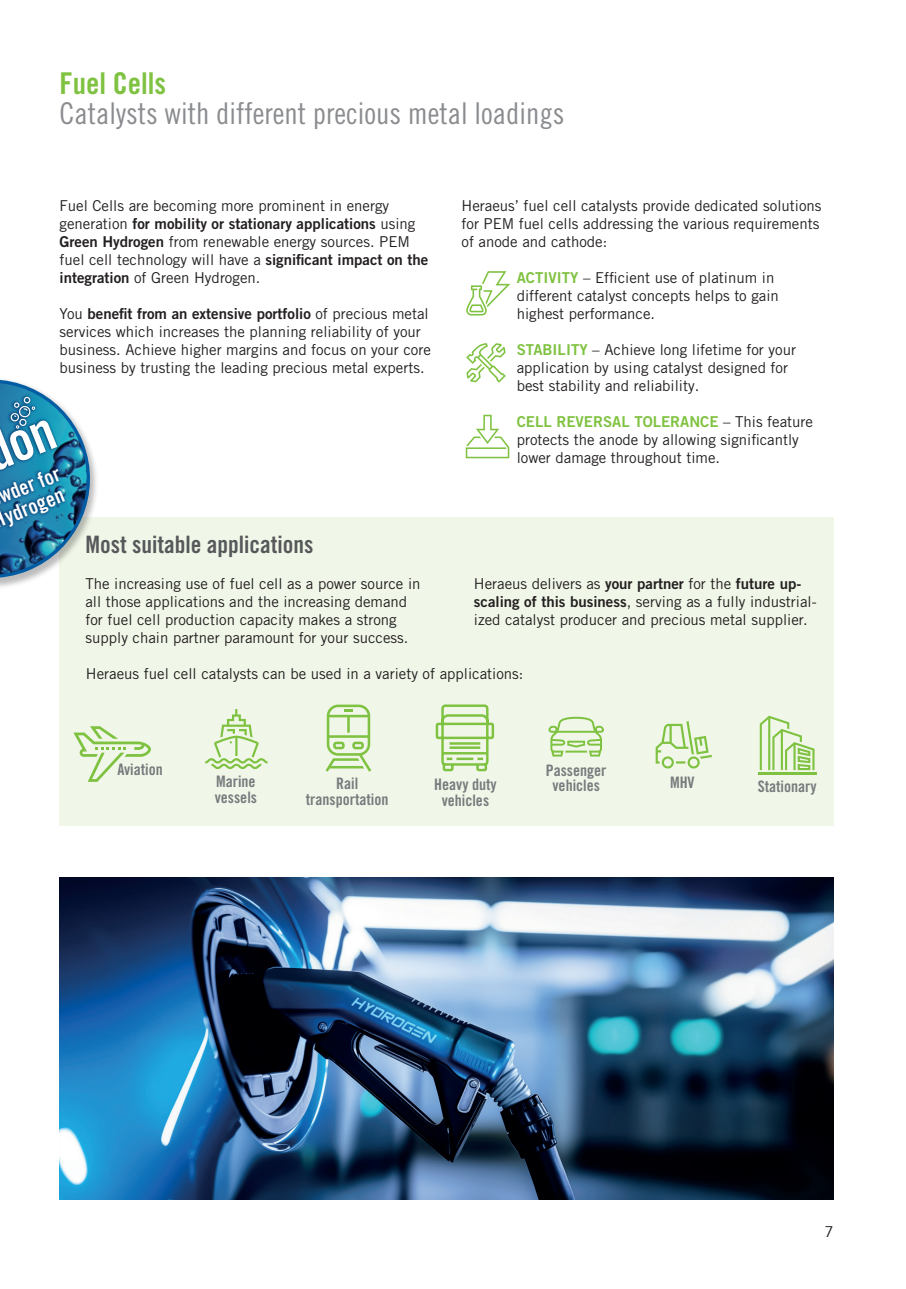
<style>
.page{position:relative;width:906px;height:1289px;background:#fff}
.page>*{position:absolute;margin:0;border:0;box-sizing:border-box;transform-origin:0 0}
.t1{font:30px "Trade Gothic LT Pro Cn 18";color:#8a8c8f}
.t2{font:30px "Trade Gothic LT Pro Bd Cn 20";color:#7fc241}
.t3{font:24px "Trade Gothic LT Pro Bd Cn 20";color:#57585a}
.t4{font:21px/21px "Trade Gothic LT Pro Bd Cn 20";color:#fff}
.t5{font:15.9px/15.9px "Trade Gothic LT Std Bd Cn 20";color:#787a7d}
.t6{font:15px/18px "Trade Gothic LT Pro";color:#231f20}
.t7{font:15px "Trade Gothic LT Pro Bd 2";color:#231f20}
.t8{font:15px "Trade Gothic LT Pro Bd 2";color:#7fc241}
.s1{font-family:"Trade Gothic LT Pro"}
.s2{font-family:"Trade Gothic LT Pro Bd 2"}
.s3{font-family:"Trade Gothic LT Pro Bd 2";color:#7fc241}
.s4{font-family:"Trade Gothic LT Pro";color:#231f20}
</style>
<div class="page">
<div style="left:60px;top:516px;width:773px;height:309px;background:#f0f7e8"></div>
<svg style="left:466px;top:271px;width:44px;height:44px"></svg>
<svg style="left:466px;top:343px;width:40px;height:39px"></svg>
<svg style="left:466px;top:415px;width:43px;height:43px"></svg>
<img style="left:60px;top:877px;width:773px;height:322px">
<svg style="left:759px;top:715px;width:55px;height:55px"></svg>
<hr style="left:757px;top:772px;width:59px;height:2px;background:#7fc241">
<svg style="left:205px;top:709px;width:62px;height:60px"></svg>
<svg style="left:655px;top:721px;width:57px;height:47px"></svg>
<svg style="left:548px;top:716px;width:56px;height:40px"></svg>
<svg style="left:435px;top:704px;width:60px;height:68px"></svg>
<svg style="left:325px;top:704px;width:46px;height:67px"></svg>
<svg style="left:73px;top:726px;width:78px;height:55px"></svg>
<svg style="left:0;top:379px;width:101px;height:210px"></svg>
<h1 class="t2" style="left:60px;top:65px;width:108px">Fuel Cells</h1>
<h1 class="t1" style="left:60px;top:95px;width:506px">Catalysts with different precious metal loadings</h1>
<p class="t6" style="left:60px;top:196px;width:331px">Fuel Cells are becoming more prominent in energy</p>
<p class="t7" style="left:60px;top:214px;width:357px"><span class="s1">generation</span> for mobility or stationary applications <span class="s1">using</span></p>
<p class="t6" style="left:60px;top:232px;width:370px"><span class="s2">Green Hydrogen</span> from renewable energy sources. PEM fuel cell technology will have a <span class="s2">significant impact on the integration</span> of Green Hydrogen.</p>
<p class="t7" style="left:60px;top:304px;width:371px"><span class="s1">You</span> benefit from an extensive portfolio <span class="s1">of precious metal</span></p>
<p class="t6" style="left:60px;top:322px;width:373px">services which increases the planning reliability of your business. Achieve higher margins and focus on your core business by trusting the leading precious metal experts.</p>
<h3 class="t4" style="left:-7px;top:487px;width:68px;rotate:-22deg">wder for ydrogen</h3>
<h2 class="t3" style="left:85px;top:530px;width:229px">Most suitable applications</h2>
<p class="t6" style="left:85px;top:574px;width:336px">The increasing use of fuel cell as a power source in all those applications and the increasing demand for fuel cell production capacity makes a strong supply chain partner paramount for your success.</p>
<p class="t6" style="left:461px;top:196px;width:361px">Heraeus’ fuel cell catalysts provide dedicated solutions for PEM fuel cells addressing the various requirements of anode and cathode:</p>
<p class="t6" style="left:517px;top:268px;width:264px"><span class="s3">ACTIVITY</span> – Efficient use of platinum in different catalyst concepts helps to gain highest performance.</p>
<p class="t6" style="left:517px;top:340px;width:281px"><span class="s3">STABILITY</span> – Achieve long lifetime for your application by using catalyst designed for best stability and reliability.</p>
<p class="t8" style="left:517px;top:412px;width:298px">CELL REVERSAL TOLERANCE <span class="s4">– This feature</span></p>
<p class="t6" style="left:517px;top:430px;width:284px">protects the anode by allowing significantly lower damage throughout time.</p>
<p class="t6" style="left:474px;top:574px;width:344px">Heraeus delivers as <span class="s2">your partner</span> for the <span class="s2">future up&shy;scaling of this business</span>, serving as a fully industrial&shy;ized catalyst producer and precious metal supplier.</p>
<p class="t6" style="left:86px;top:664px;width:439px">Heraeus fuel cell catalysts can be used in a variety of applications:</p>
<p class="t5" style="left:117px;top:761px;width:47px">Aviation</p>
<p class="t5" style="left:546px;top:761px;width:62px">Passenger</p>
<p class="t5" style="left:215px;top:773px;width:44px">Marine vessels</p>
<p class="t5" style="left:670px;top:773px;width:26px">MHV</p>
<p class="t5" style="left:306px;top:775px;width:84px;text-align:center">Rail transportation</p>
<p class="t5" style="left:434px;top:776px;width:64px">Heavy duty</p>
<p class="t5" style="left:552px;top:777px;width:49px">vehicles</p>
<p class="t5" style="left:442px;top:792px;width:49px">vehicles</p>
<p class="t5" style="left:757px;top:778px;width:60px">Stationary</p>
<p class="t6" style="left:824px;top:1222px;width:11px">7</p>
</div>
